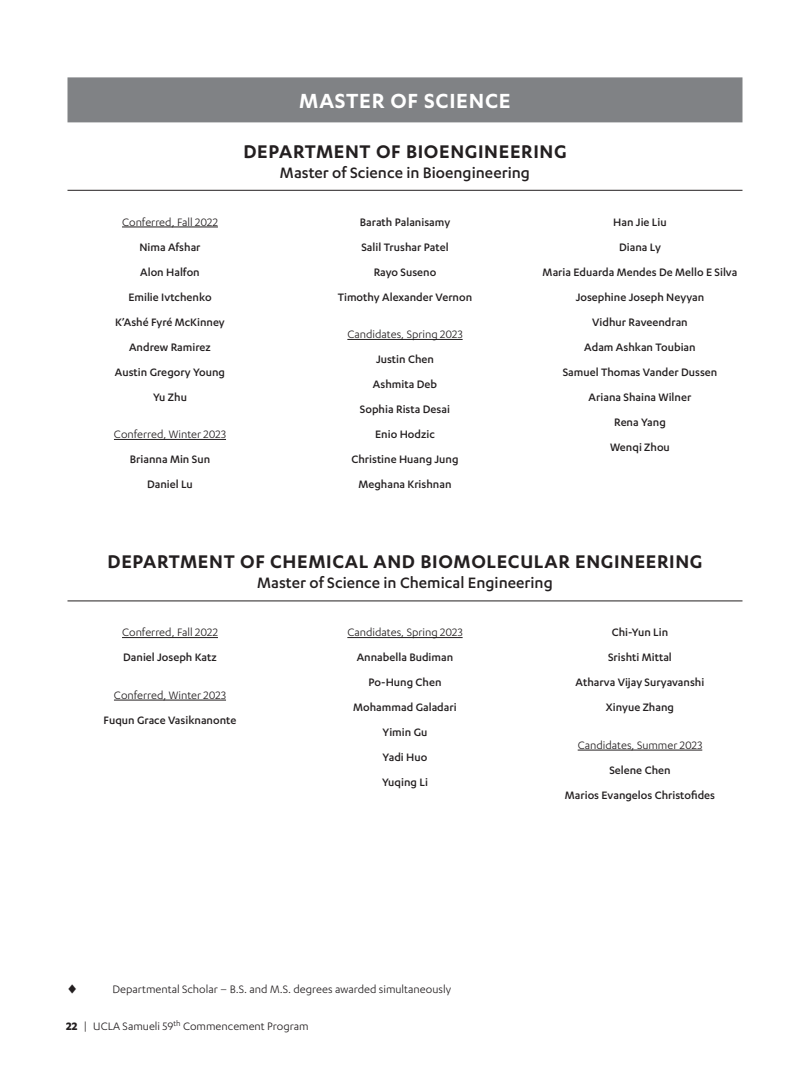
<style>
.page{position:relative;width:810px;height:1080px;background:#fff}
.page>*{position:absolute;margin:0;border:0;box-sizing:border-box;transform-origin:0 0}
.heads_lz{font:600 23.75px "Karbon";letter-spacing:.03em;color:#fff}
.department_lz{font:600 21.25px "Karbon";letter-spacing:.03em;color:#231f20}
.degree_lz{font:500 17.5px "Karbon";color:#231f20}
.degree_holder_names{font:500 12.5px "Karbon";color:#231f20}
.degree_conferred_dat{font:12.5px "Karbon";color:#231f20}
.s1{font-weight:700}
</style>
<div class="page">
<div style="left:68px;top:77px;width:674px;height:45px;background:#808285"></div>
<hr style="left:68px;top:190px;width:674px;height:1px;background:#231f20">
<hr style="left:122px;top:227px;width:96px;height:1px;background:#231f20">
<hr style="left:114px;top:439px;width:112px;height:1px;background:#231f20">
<hr style="left:347px;top:339px;width:116px;height:1px;background:#231f20">
<hr style="left:68px;top:601px;width:674px;height:1px;background:#231f20">
<hr style="left:122px;top:637px;width:96px;height:1px;background:#231f20">
<hr style="left:114px;top:700px;width:112px;height:1px;background:#231f20">
<hr style="left:347px;top:637px;width:116px;height:1px;background:#231f20">
<hr style="left:578px;top:750px;width:124px;height:1px;background:#231f20">
<p class="degree_conferred_dat" style="left:122px;top:215px;width:97px">Conferred, Fall 2022</p>
<p class="degree_holder_names" style="left:139px;top:240px;width:63px">Nima Afshar</p>
<p class="degree_holder_names" style="left:140px;top:265px;width:61px">Alon Halfon</p>
<p class="degree_holder_names" style="left:128px;top:290px;width:85px">Emilie Ivtchenko</p>
<p class="degree_holder_names" style="left:115px;top:315px;width:111px">K’Ashé Fyré McKinney</p>
<p class="degree_holder_names" style="left:129px;top:340px;width:83px">Andrew Ramirez</p>
<p class="degree_holder_names" style="left:115px;top:365px;width:112px">Austin Gregory Young</p>
<p class="degree_holder_names" style="left:153px;top:390px;width:35px">Yu Zhu</p>
<p class="degree_conferred_dat" style="left:114px;top:428px;width:114px">Conferred, Winter 2023</p>
<p class="degree_holder_names" style="left:130px;top:452px;width:82px">Brianna Min Sun</p>
<p class="degree_holder_names" style="left:147px;top:477px;width:47px">Daniel Lu</p>
<p class="heads_lz" style="left:299px;top:87px;width:213px">MASTER OF SCIENCE</p>
<p class="department_lz" style="left:243px;top:139px;width:325px">DEPARTMENT OF BIOENGINEERING</p>
<p class="degree_lz" style="left:280px;top:162px;width:252px">Master of Science in Bioengineering</p>
<p class="degree_holder_names" style="left:360px;top:215px;width:92px">Barath Palanisamy</p>
<p class="degree_holder_names" style="left:361px;top:240px;width:89px">Salil Trushar Patel</p>
<p class="degree_holder_names" style="left:374px;top:265px;width:64px">Rayo Suseno</p>
<p class="degree_holder_names" style="left:338px;top:290px;width:136px">Timothy Alexander Vernon</p>
<p class="degree_conferred_dat" style="left:347px;top:328px;width:117px">Candidates, Spring 2023</p>
<p class="degree_holder_names" style="left:376px;top:352px;width:59px">Justin Chen</p>
<p class="degree_holder_names" style="left:373px;top:377px;width:66px">Ashmita Deb</p>
<p class="degree_holder_names" style="left:360px;top:402px;width:92px">Sophia Rista Desai</p>
<p class="degree_holder_names" style="left:375px;top:427px;width:61px">Enio Hodzic</p>
<p class="degree_holder_names" style="left:351px;top:452px;width:109px">Christine Huang Jung</p>
<p class="degree_holder_names" style="left:358px;top:477px;width:95px">Meghana Krishnan</p>
<p class="degree_holder_names" style="left:613px;top:215px;width:55px">Han Jie Liu</p>
<p class="degree_holder_names" style="left:619px;top:240px;width:43px">Diana Ly</p>
<p class="degree_holder_names" style="left:543px;top:265px;width:196px">Maria Eduarda Mendes De Mello E Silva</p>
<p class="degree_holder_names" style="left:576px;top:290px;width:130px">Josephine Joseph Neyyan</p>
<p class="degree_holder_names" style="left:592px;top:315px;width:97px">Vidhur Raveendran</p>
<p class="degree_holder_names" style="left:584px;top:340px;width:113px">Adam Ashkan Toubian</p>
<p class="degree_holder_names" style="left:563px;top:365px;width:156px">Samuel Thomas Vander Dussen</p>
<p class="degree_holder_names" style="left:589px;top:390px;width:104px">Ariana Shaina Wilner</p>
<p class="degree_holder_names" style="left:614px;top:415px;width:53px">Rena Yang</p>
<p class="degree_holder_names" style="left:610px;top:440px;width:61px">Wenqi Zhou</p>
<p class="department_lz" style="left:108px;top:550px;width:596px">DEPARTMENT OF CHEMICAL AND BIOMOLECULAR ENGINEERING</p>
<p class="degree_lz" style="left:257px;top:573px;width:297px">Master of Science in Chemical Engineering</p>
<p class="degree_conferred_dat" style="left:122px;top:626px;width:97px">Conferred, Fall 2022</p>
<p class="degree_holder_names" style="left:123px;top:651px;width:95px">Daniel Joseph Katz</p>
<p class="degree_conferred_dat" style="left:114px;top:688px;width:114px">Conferred, Winter 2023</p>
<p class="degree_holder_names" style="left:104px;top:713px;width:134px">Fuqun Grace Vasiknanonte</p>
<p class="degree_conferred_dat" style="left:347px;top:626px;width:117px">Candidates, Spring 2023</p>
<p class="degree_holder_names" style="left:357px;top:651px;width:98px">Annabella Budiman</p>
<p class="degree_holder_names" style="left:368px;top:676px;width:75px">Po-Hung Chen</p>
<p class="degree_holder_names" style="left:353px;top:701px;width:105px">Mohammad Galadari</p>
<p class="degree_holder_names" style="left:383px;top:726px;width:46px">Yimin Gu</p>
<p class="degree_holder_names" style="left:383px;top:751px;width:46px">Yadi Huo</p>
<p class="degree_holder_names" style="left:382px;top:776px;width:47px">Yuqing Li</p>
<p class="degree_holder_names" style="left:612px;top:626px;width:58px">Chi-Yun Lin</p>
<p class="degree_holder_names" style="left:608px;top:651px;width:65px">Srishti Mittal</p>
<p class="degree_holder_names" style="left:576px;top:676px;width:130px">Atharva Vijay Suryavanshi</p>
<p class="degree_holder_names" style="left:606px;top:701px;width:70px">Xinyue Zhang</p>
<p class="degree_conferred_dat" style="left:578px;top:738px;width:126px">Candidates, Summer 2023</p>
<p class="degree_holder_names" style="left:609px;top:763px;width:63px">Selene Chen</p>
<p class="degree_holder_names" style="left:565px;top:788px;width:152px">Marios Evangelos Christofides</p>
<p class="degree_conferred_dat" style="left:112px;top:982px;width:340px">Departmental Scholar – B.S. and M.S. degrees awarded simultaneously</p>
<p class="degree_conferred_dat" style="left:66px;top:1019px;width:244px"><span class="s1">22</span> | UCLA Samueli 59<sup>th</sup> Commencement Program</p>
</div>
